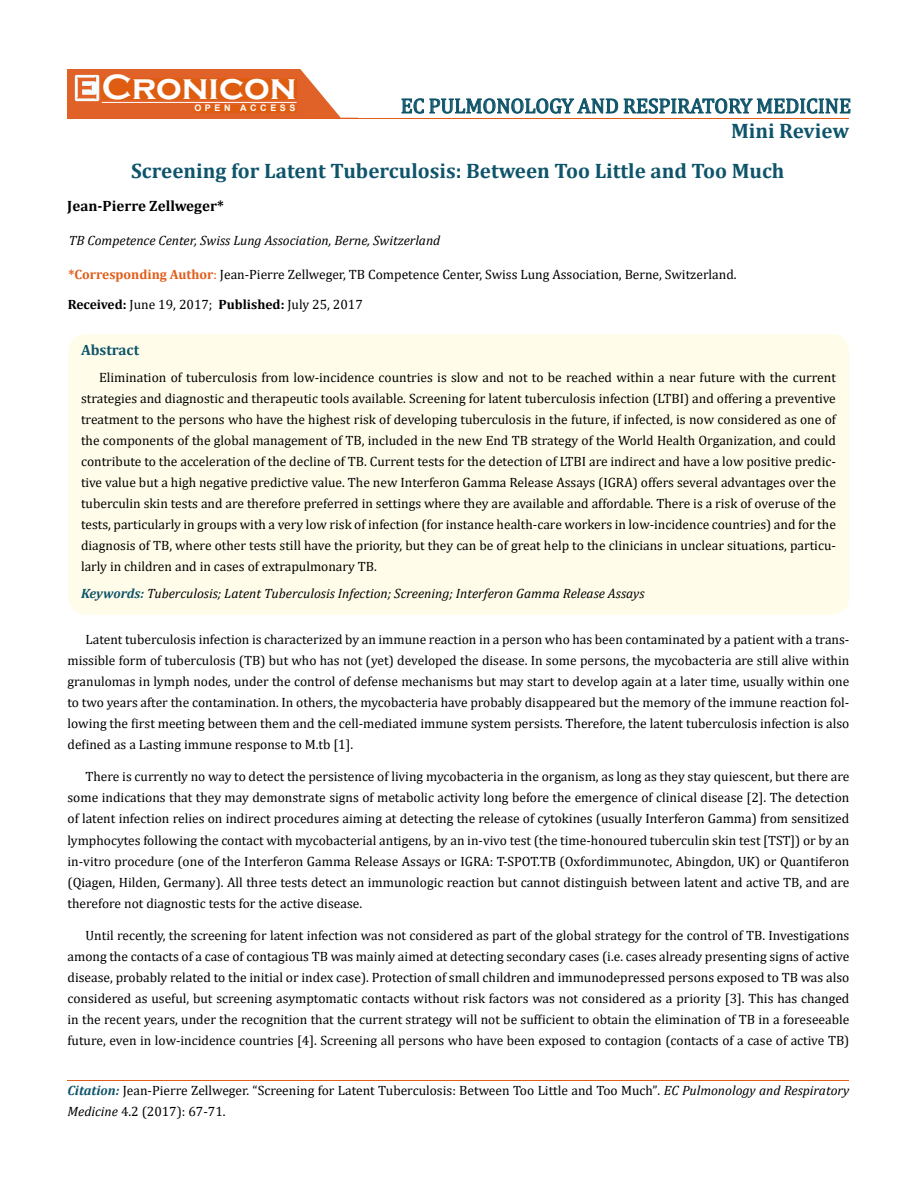
<style>
.page{position:relative;width:917px;height:1190px;background:#fff}
.page>*{position:absolute;margin:0;border:0;box-sizing:border-box;transform-origin:0 0}
.t1{font:700 36px "Copperplate Gothic";color:#fff}
.t2{font:700 21px/40.2px "Cambria";color:#0e546a}
.t3{font:21px "Cambria";color:#0e546a}
.t4{font:700 15px "Cambria";color:#000}
.t5{font:700 15px "Cambria";color:#0e546a}
.t6{font:13.5px/21px "Cambria";color:#000;text-align:justify}
.t7{font:italic 13.5px "Cambria";color:#000}
.t8{font:700 9px "Arial";letter-spacing:.4em;color:#fff}
.s1{font-weight:700;color:#e05d1a}
.s2{color:#e05d1a}
.s3{font-weight:700}
.s4{font-weight:700;color:#0e546a}
.s5{font-weight:700;font-style:italic;color:#0e546a}
.s6{font-size:13.35px}
.s7{font-style:italic}
</style>
<div class="page">
<div style="left:67px;top:70px;width:290px;height:49px;background:#e06228"></div>
<svg style="left:300px;top:69px;width:58px;height:49px"></svg>
<img style="left:75px;top:75px;width:24px;height:26px">
<div style="left:102px;top:79px;width:195px;height:21px;background:#df5d11"></div>
<div style="left:194px;top:105px;width:103px;height:7px;background:#df5d11"></div>
<svg style="left:401px;top:98px;width:449px;height:16px"></svg>
<hr style="left:102px;top:102px;width:194px;height:1px;background:#fff">
<hr style="left:279px;top:118px;width:569px;height:1px;background:#e05d1a">
<hr style="left:67px;top:1080px;width:782px;height:1px;background:#e05d1a">
<div style="left:68px;top:334px;width:781px;height:281px;background:#fffde9;border-radius:18px"></div>
<h1 class="t1" style="left:102px;top:68px;width:196px">Cronicon</h1>
<p class="t8" style="left:194px;top:102px;width:103px">OPEN ACCESS</p>
<h2 class="t3" style="left:400px;top:93px;width:452px">EC PULMONOLOGY AND RESPIRATORY MEDICINE</h2>
<h2 class="t2" style="left:131px;top:110px;width:719px;text-indent:600px">Mini Review<br>Screening for Latent Tuberculosis: Between Too Little and Too Much</h2>
<p class="t4" style="left:67px;top:195px;width:158px">Jean-Pierre Zellweger*</p>
<p class="t7" style="left:69px;top:230px;width:373px">TB Competence Center, Swiss Lung Association, Berne, Switzerland</p>
<p class="t6" style="left:68px;top:264px;width:669px"><span class="s1">*Corresponding Author</span><span class="s2">:</span> Jean-Pierre Zellweger, TB Competence Center, Swiss Lung Association, Berne, Switzerland.</p>
<p class="t6" style="left:68px;top:294px;width:297px"><span class="s3">Received:</span> June 19, 2017; <span class="s3">Published:</span> July 25, 2017</p>
<p class="t5" style="left:81px;top:340px;width:60px">Abstract</p>
<p class="t6" style="left:81px;top:366px;width:756px;text-indent:18px">Elimination of tuberculosis from low-incidence countries is slow and not to be reached within a near future with the current strategies and diagnostic and therapeutic tools available. Screening for latent tuberculosis infection (LTBI) and offering a preventive treatment to the persons who have the highest risk of developing tuberculosis in the future, if infected, is now considered as one of the components of the global management of TB, included in the new End TB strategy of the World Health Organization, and could contribute to the acceleration of the decline of TB. Current tests for the detection of LTBI are indirect and have a low positive predic&shy;tive value but a high negative predictive value. The new Interferon Gamma Release Assays (IGRA) offers several advantages over the tuberculin skin tests and are therefore preferred in settings where they are available and affordable. There is a risk of overuse of the tests, particularly in groups with a very low risk of infection (for instance health-care workers in low-incidence countries) and for the diagnosis of TB, where other tests still have the priority, but they can be of great help to the clinicians in unclear situations, particu&shy;larly in children and in cases of extrapulmonary TB.</p>
<p class="t7" style="left:81px;top:584px;width:565px"><span class="s4">Keywords:</span> Tuberculosis; Latent Tuberculosis Infection; Screening; Interferon Gamma Release Assays</p>
<p class="t6" style="left:67px;top:629px;width:783px;text-indent:18px">Latent tuberculosis infection is characterized by an immune reaction in a person who has been contaminated by a patient with a trans&shy;missible form of tuberculosis (TB) but who has not (yet) developed the disease. In some persons, the mycobacteria are still alive within granulomas in lymph nodes, under the control of defense mechanisms but may start to develop again at a later time, usually within one to two years after the contamination. In others, the mycobacteria have probably disappeared but the memory of the immune reaction fol&shy;lowing the first meeting between them and the cell-mediated immune system persists. Therefore, the latent tuberculosis infection is also defined as a Lasting immune response to M.tb [1].</p>
<p class="t6" style="left:67px;top:766px;width:783px;text-indent:18px">There is currently no way to detect the persistence of living mycobacteria in the organism, as long as they stay quiescent, but there are some indications that they may demonstrate signs of metabolic activity long before the emergence of clinical disease [2]. The detection of latent infection relies on indirect procedures aiming at detecting the release of cytokines (usually Interferon Gamma) from sensitized lymphocytes following the contact with mycobacterial antigens, by an in-vivo test (the time-honoured tuberculin skin test [TST]) or by an in-vitro procedure (one of the Interferon Gamma Release Assays or IGRA: T-SPOT.TB (Oxfordimmunotec, Abingdon, UK) or Quantiferon (Qiagen, Hilden, Germany). All three tests detect an immunologic reaction but cannot distinguish between latent and active TB, and are therefore not diagnostic tests for the active disease.</p>
<p class="t6" style="left:67px;top:924px;width:783px;text-indent:18px">Until recently, the screening for latent infection was not considered as part of the global strategy for the control of TB. Investigations among the contacts of a case of contagious TB was mainly aimed at detecting secondary cases (i.e. cases already presenting signs of active disease, probably related to the initial or index case). Protection of small children and immunodepressed persons exposed to TB was also considered as useful, but screening asymptomatic contacts without risk factors was not considered as a priority [3]. This has changed in the recent years, under the recognition that the current strategy will not be sufficient to obtain the elimination of TB in a foreseeable future, even in low-incidence countries [4]. Screening all persons who have been exposed to contagion (contacts of a case of active TB)</p>
<p class="t6" style="left:67px;top:1079px;width:783px"><span class="s5">Citation:</span> Jean-Pierre Zellweger. “Screening for Latent Tuberculosis: Between Too Little and Too Much”<span class="s6">.</span> <span class="s7">EC Pulmonology and Respiratory<br>Medicine</span> <span class="s6">4</span>.2 (2017): 67-71.</p>
</div>
